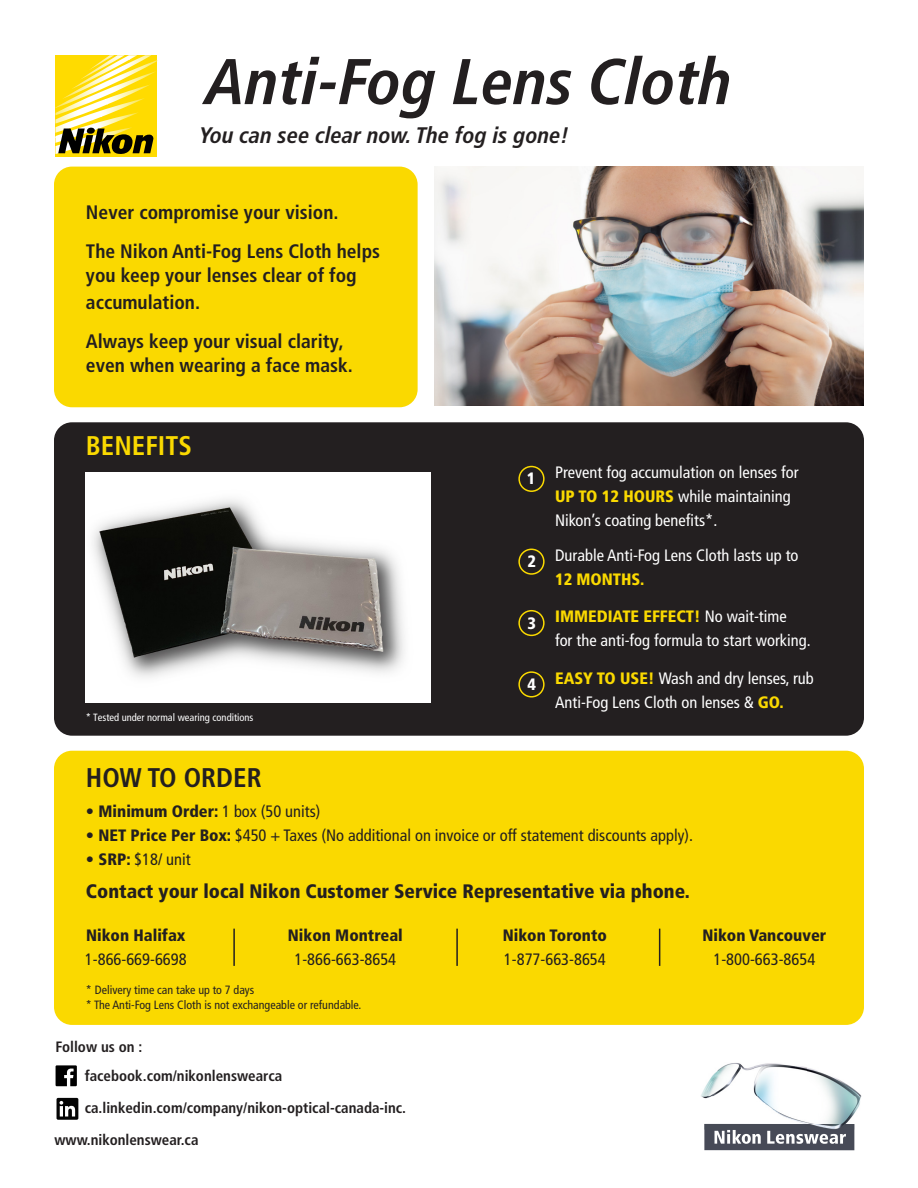
<style>
.page{position:relative;width:918px;height:1188px;background:#fff}
.page>*{position:absolute;margin:0;border:0;box-sizing:border-box;transform-origin:0 0}
.t1{font:italic 700 condensed 64.5px "Frutiger LT Pro";color:#231f20}
.t2{font:700 condensed 27px "Frutiger LT Pro";color:#231f20}
.t3{font:700 condensed 27px "Frutiger LT Pro";color:#fad900}
.t4{font:italic 700 condensed 22.5px "Frutiger LT Pro";color:#231f20}
.t5{font:700 condensed 19.5px/24px "Frutiger LT Pro";color:#231f20}
.t6{font:900 condensed 19.5px "Frutiger LT Pro";color:#231f20}
.t7{font:condensed 16.5px/24px "Frutiger LT Pro";color:#fff}
.t8{font:condensed 16.5px "Frutiger LT Pro";color:#231f20}
.t9{font:900 condensed 16.5px "Frutiger LT Pro";color:#231f20}
.t10{font:900 condensed 16.5px "Frutiger LT Pro";color:#fff}
.t11{font:700 condensed 15px "Frutiger LT Pro";color:#231f20}
.t12{font:condensed 12px "Frutiger LT Pro";color:#231f20}
.t13{font:condensed 10.5px "Frutiger LT Pro";color:#fff}
.s1{font-weight:900;color:#fad900}
.s2{font-weight:400}
.s3{font-weight:900}
</style>
<div class="page">
<div style="left:55px;top:55px;width:102px;height:102px;background:#ffdb00"></div>
<svg style="left:55px;top:55px;width:102px;height:99px"></svg>
<img style="left:434px;top:167px;width:430px;height:238px">
<div style="left:54px;top:167px;width:364px;height:240px;background:#fad900;border-radius:18px"></div>
<div style="left:54px;top:751px;width:810px;height:274px;background:#fad900;border-radius:18px"></div>
<div style="left:54px;top:422px;width:810px;height:314px;background:#231f20;border-radius:18px"></div>
<img style="left:86px;top:472px;width:345px;height:230px">
<svg style="left:56px;top:1065px;width:21px;height:21px"></svg>
<svg style="left:57px;top:1098px;width:21px;height:22px"></svg>
<div style="left:518px;top:466px;width:27px;height:26px;border:2px solid #fad900;border-radius:50%"></div>
<div style="left:518px;top:549px;width:27px;height:26px;border:2px solid #fad900;border-radius:50%"></div>
<div style="left:518px;top:610px;width:27px;height:26px;border:2px solid #fad900;border-radius:50%"></div>
<div style="left:518px;top:671px;width:27px;height:27px;border:2px solid #fad900;border-radius:50%"></div>
<hr style="left:233px;top:929px;width:2px;height:37px;background:#231f20">
<hr style="left:456px;top:929px;width:2px;height:37px;background:#231f20">
<hr style="left:659px;top:929px;width:1px;height:37px;background:#231f20">
<div style="left:704px;top:1124px;width:150px;height:26px;background:#474a57"></div>
<svg style="left:715px;top:1130px;width:131px;height:14px"></svg>
<img style="left:701px;top:1063px;width:160px;height:33px">
<img style="left:701px;top:1096px;width:26px;height:28px">
<img style="left:756px;top:1096px;width:52px;height:28px">
<img style="left:808px;top:1096px;width:53px;height:34px">
<img style="left:704px;top:1124px;width:150px;height:6px">
<p class="t1" style="left:206px;top:43px;width:528px">Anti-Fog Lens Cloth</p>
<p class="t4" style="left:200px;top:121px;width:371px">You can see clear now. The fog is gone!</p>
<p class="t5" style="left:86px;top:200px;width:254px">Never compromise your vision.</p>
<p class="t5" style="left:86px;top:239px;width:296px">The Nikon Anti-Fog Lens Cloth helps you keep your lenses clear of fog</p>
<p class="t5" style="left:86px;top:290px;width:116px">accumulation.</p>
<p class="t5" style="left:86px;top:329px;width:268px">Always keep your visual clarity, even when wearing a face mask.</p>
<p class="t3" style="left:86px;top:430px;width:108px">BENEFITS</p>
<p class="t13" style="left:86px;top:711px;width:169px">* Tested under normal wearing conditions</p>
<p class="t2" style="left:86px;top:762px;width:177px">HOW TO ORDER</p>
<p class="t10" style="left:527px;top:469px;width:10px">1</p>
<p class="t10" style="left:528px;top:551px;width:10px">2</p>
<p class="t10" style="left:528px;top:613px;width:10px">3</p>
<p class="t10" style="left:528px;top:674px;width:10px">4</p>
<p class="t7" style="left:555px;top:461px;width:245px">Prevent fog accumulation on lenses for<br><span class="s1">UP TO 12 HOURS</span> while maintaining</p>
<p class="t7" style="left:555px;top:509px;width:164px">Nikon’s coating benefits*.</p>
<p class="t7" style="left:555px;top:543px;width:245px">Durable Anti-Fog Lens Cloth lasts up to<br><span class="s1">12 MONTHS.</span></p>
<p class="t7" style="left:555px;top:605px;width:257px"><span class="s1">IMMEDIATE EFFECT!</span> No wait-time<br>for the anti-fog formula to start working.</p>
<p class="t7" style="left:555px;top:666px;width:260px"><span class="s1">EASY TO USE!</span> Wash and dry lenses, rub<br>Anti-Fog Lens Cloth on lenses &amp; <span class="s1">GO.</span></p>
<p class="t9" style="left:86px;top:801px;width:236px">• Minimum Order: <span class="s2">1 box (50 units)</span></p>
<p class="t8" style="left:86px;top:825px;width:609px"><span class="s3">• NET Price Per Box:</span> $450 + Taxes (No additional on invoice or off statement discounts apply).</p>
<p class="t8" style="left:86px;top:849px;width:106px"><span class="s3">• SRP:</span> $18/ unit</p>
<p class="t6" style="left:86px;top:879px;width:605px">Contact your local Nikon Customer Service Representative via phone.</p>
<p class="t9" style="left:86px;top:925px;width:101px">Nikon Halifax</p>
<p class="t8" style="left:85px;top:949px;width:103px">1-866-669-6698</p>
<p class="t9" style="left:288px;top:925px;width:116px">Nikon Montreal</p>
<p class="t8" style="left:294px;top:949px;width:103px">1-866-663-8654</p>
<p class="t12" style="left:86px;top:983px;width:170px">* Delivery time can take up to 7 days</p>
<p class="t12" style="left:86px;top:998px;width:277px">* The Anti-Fog Lens Cloth is not exchangeable or refundable.</p>
<p class="t11" style="left:56px;top:1038px;width:88px">Follow us on :</p>
<p class="t11" style="left:85px;top:1067px;width:199px">facebook.com/nikonlenswearca</p>
<p class="t11" style="left:85px;top:1099px;width:323px">ca.linkedin.com/company/nikon-optical-canada-inc.</p>
<p class="t11" style="left:54px;top:1131px;width:146px">www.nikonlenswear.ca</p>
<p class="t9" style="left:503px;top:925px;width:106px">Nikon Toronto</p>
<p class="t8" style="left:504px;top:950px;width:103px">1-877-663-8654</p>
<p class="t9" style="left:703px;top:925px;width:125px">Nikon Vancouver</p>
<p class="t8" style="left:714px;top:950px;width:103px">1-800-663-8654</p>
</div>
